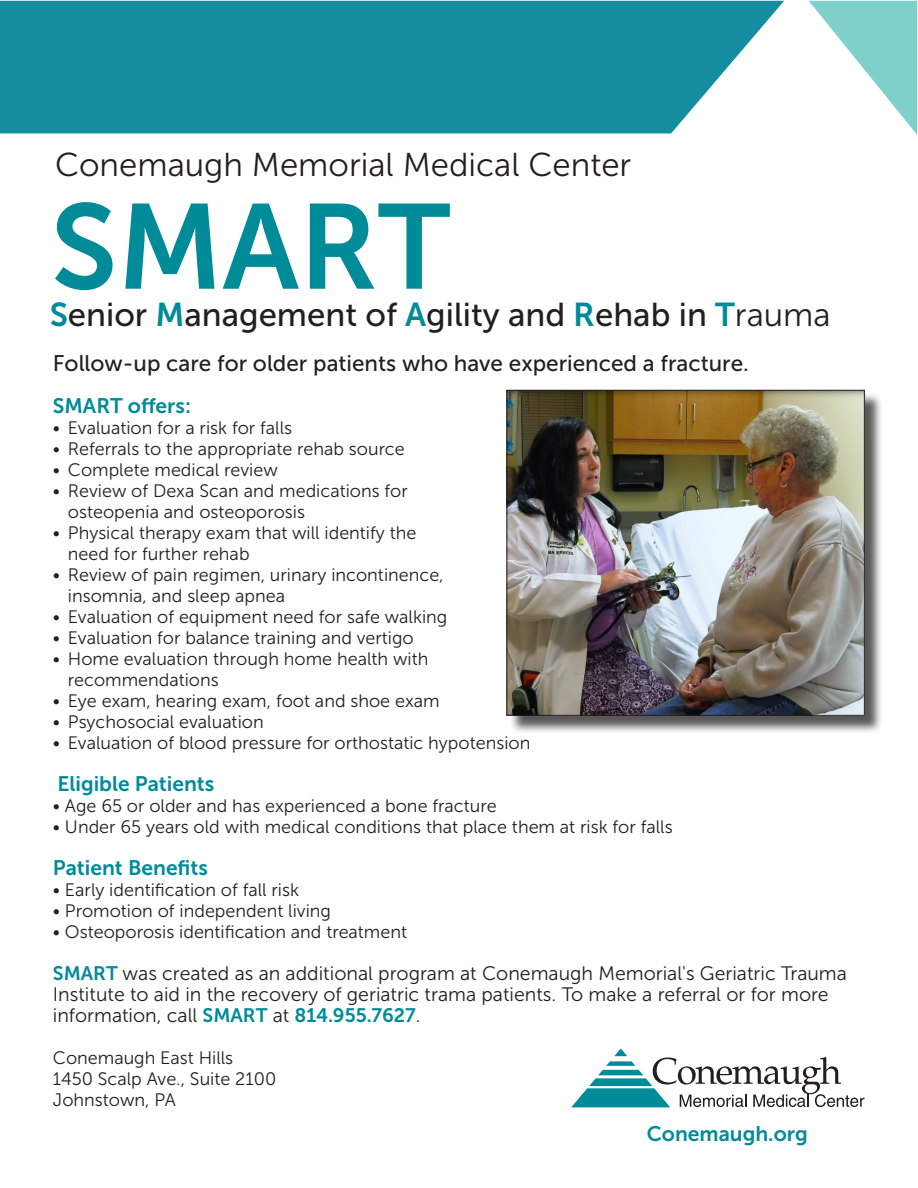
<style>
.page{position:relative;width:918px;height:1188px;background:#fff}
.page>*{position:absolute;margin:0;border:0;box-sizing:border-box;transform-origin:0 0}
.t1{font:120px "Museo Sans 700";color:#008b99}
.t2{font:33px "Museo Sans 500";color:#231f20}
.t3{font:33px "Museo Sans 300";color:#231f20}
.t4{font:22.5px "Museo Sans 500";color:#231f20}
.t5{font:21px "Museo Sans 700";color:#008b99}
.t6{font:19.5px "Museo Sans 300";color:#231f20}
.t7{font:18px "Museo Sans 300";color:#231f20}
.s1{font-family:"Museo Sans 700";color:#008b99}
.s2{font-family:"Museo Sans 300"}
</style>
<div class="page">
<svg style="left:0;top:1px;width:784px;height:132px;background:#2495a6"></svg>
<svg style="left:809px;top:1px;width:108px;height:134px"></svg>
<div style="left:509px;top:392px;width:375px;height:342px;background:#231f20;opacity:.75"></div>
<img style="left:509px;top:392px;width:354px;height:322px">
<div style="left:507px;top:390px;width:358px;height:326px;border:1px solid #231f20"></div>
<svg style="left:571px;top:1048px;width:294px;height:59px"></svg>
<p class="t3" style="left:55px;top:147px;width:578px">Conemaugh Memorial Medical Center</p>
<p class="t1" style="left:51px;top:180px;width:401px">SMART</p>
<p class="t2" style="left:50px;top:296px;width:783px"><span class="s1">S</span>enior <span class="s1">M</span>anagement of <span class="s1">A</span>gility and <span class="s1">R</span>ehab in <span class="s1">T</span><span class="s2">rauma</span></p>
<p class="t4" style="left:53px;top:351px;width:697px">Follow-up care for older patients who have experienced a fracture.</p>
<p class="t5" style="left:53px;top:394px;width:140px">SMART offers:</p>
<p class="t7" style="left:53px;top:418px;width:241px">• Evaluation for a risk for falls</p>
<p class="t7" style="left:53px;top:439px;width:353px">• Referrals to the appropriate rehab source</p>
<p class="t7" style="left:53px;top:460px;width:226px">• Complete medical review</p>
<p class="t7" style="left:53px;top:481px;width:356px">• Review of Dexa Scan and medications for</p>
<p class="t7" style="left:68px;top:502px;width:239px">osteopenia and osteoporosis</p>
<p class="t7" style="left:53px;top:523px;width:365px">• Physical therapy exam that will identify the</p>
<p class="t7" style="left:68px;top:544px;width:183px">need for further rehab</p>
<p class="t7" style="left:53px;top:565px;width:392px">• Review of pain regimen, urinary incontinence,</p>
<p class="t7" style="left:68px;top:586px;width:219px">insomnia, and sleep apnea</p>
<p class="t7" style="left:53px;top:607px;width:396px">• Evaluation of equipment need for safe walking</p>
<p class="t7" style="left:53px;top:628px;width:362px">• Evaluation for balance training and vertigo</p>
<p class="t7" style="left:53px;top:649px;width:377px">• Home evaluation through home health with</p>
<p class="t7" style="left:68px;top:670px;width:152px">recommendations</p>
<p class="t7" style="left:53px;top:691px;width:388px">• Eye exam, hearing exam, foot and shoe exam</p>
<p class="t7" style="left:53px;top:712px;width:212px">• Psychosocial evaluation</p>
<p class="t7" style="left:53px;top:733px;width:479px">• Evaluation of blood pressure for orthostatic hypotension</p>
<p class="t5" style="left:57px;top:772px;width:158px">Eligible Patients</p>
<p class="t7" style="left:53px;top:796px;width:445px">• Age 65 or older and has experienced a bone fracture</p>
<p class="t7" style="left:53px;top:817px;width:621px">• Under 65 years old with medical conditions that place them at risk for falls</p>
<p class="t5" style="left:53px;top:856px;width:157px">Patient Benefits</p>
<p class="t7" style="left:53px;top:880px;width:248px">• Early identification of fall risk</p>
<p class="t7" style="left:53px;top:901px;width:280px">• Promotion of independent living</p>
<p class="t7" style="left:53px;top:922px;width:356px">• Osteoporosis identification and treatment</p>
<p class="t6" style="left:53px;top:963px;width:796px"><span class="s1">SMART</span> was created as an additional program at Conemaugh Memorial's Geriatric Trauma</p>
<p class="t6" style="left:53px;top:984px;width:777px">Institute to aid in the recovery of geriatric trama patients. To make a referral or for more</p>
<p class="t6" style="left:53px;top:1005px;width:369px">information, call <span class="s1">SMART</span> at <span class="s1">814.955.7627</span>.</p>
<p class="t7" style="left:53px;top:1048px;width:182px">Conemaugh East Hills</p>
<p class="t7" style="left:53px;top:1069px;width:225px">1450 Scalp Ave., Suite 2100</p>
<p class="t7" style="left:53px;top:1090px;width:124px">Johnstown, PA</p>
<p class="t5" style="left:647px;top:1122px;width:162px">Conemaugh.org</p>
</div>
